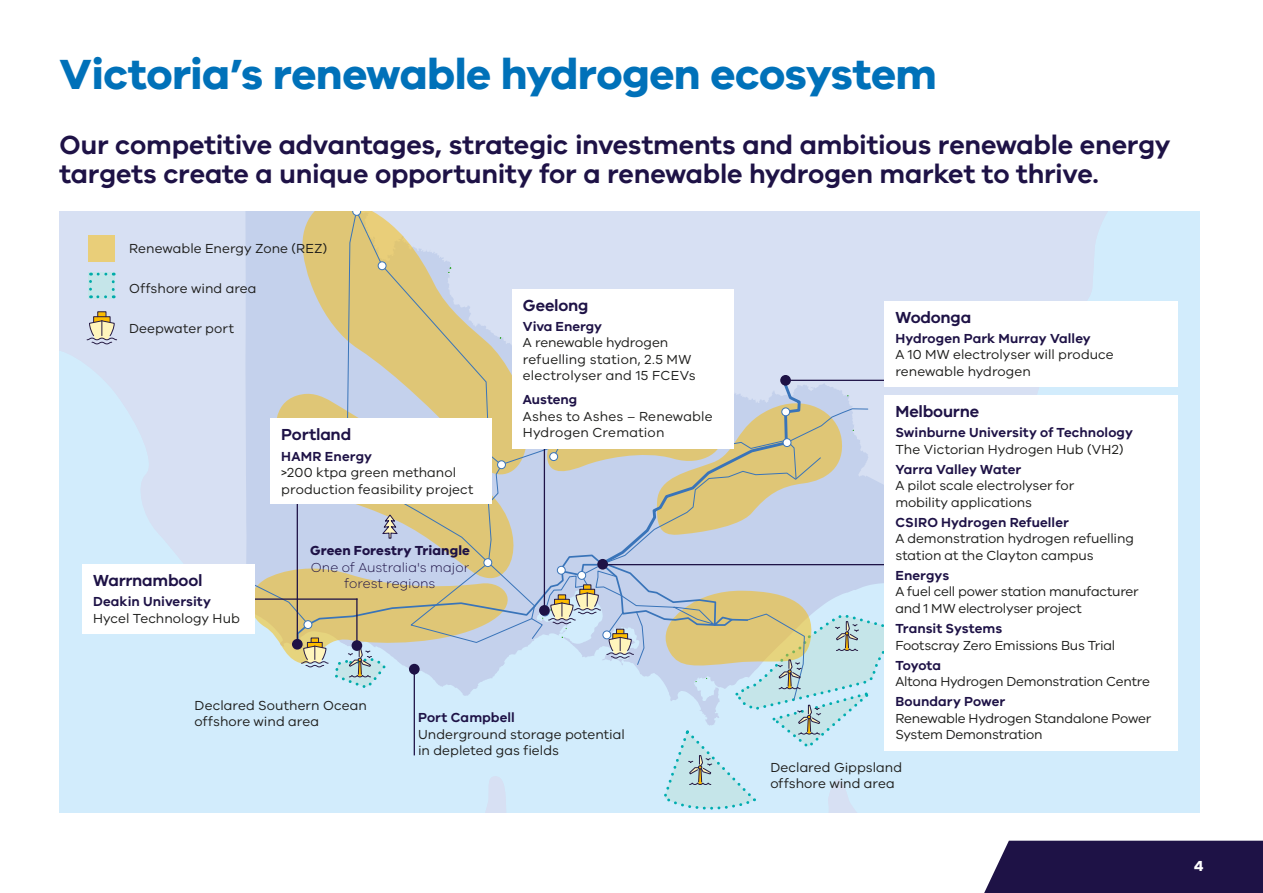
<style>
.page{position:relative;width:1263px;height:893px;background:#fff}
.page>*{position:absolute;margin:0;border:0;box-sizing:border-box;transform-origin:0 0}
.Heading_1{font:700 43.5px "VIC";letter-spacing:-.01em;color:#0071b9}
.Intro_body{font:600 27px/28.5px "VIC";letter-spacing:-.01em;color:#1e1246}
.Heading_2{font:600 16.5px "VIC";letter-spacing:-.01em;color:#1e1246}
.t1{font:700 15px "VIC";color:#fff}
.Body{font:13.5px/16.5px "VIC";letter-spacing:-.005em;color:#1d1d1b}
.Heading_2-2{font:13.5px/16.5px "VIC";letter-spacing:.005em;color:#1d1d1b}
.Body-2{font:600 13.5px/16.5px "VIC";letter-spacing:.005em;color:#1e1246}
.Body_9pt{font:300 13.5px/16.5px "VIC";color:#1e1246;text-align:center}
.Body-3{font:13.5px "VIC";letter-spacing:.015em;color:#1d1d1b}
.s1{font-weight:600;color:#1e1246}
.s2{font-weight:700}
.s3{font-weight:400;color:#1d1d1b}
</style>
<div class="page">
<div style="left:60px;top:211px;width:1140px;height:601px;background:#d2ecfc"></div>
<svg style="left:60px;top:211px;width:169px;height:353px;fill:#d7e0f3"></svg>
<svg style="left:1019px;top:211px;width:89px;height:184px;fill:#d7e0f3"></svg>
<div style="left:898px;top:211px;width:121px;height:184px;background:#d7e0f3"></div>
<svg style="left:86px;top:311px;width:31px;height:34px"></svg>
<div style="left:88px;top:235px;width:27px;height:27px;background:#e9ce79"></div>
<div style="left:88px;top:272px;width:27px;height:27px;background:#c5e5e9"></div>
<svg style="left:91px;top:295px;width:15px;height:3px"></svg>
<svg style="left:89px;top:273px;width:3px;height:16px"></svg>
<svg style="left:98px;top:273px;width:16px;height:3px"></svg>
<svg style="left:112px;top:282px;width:3px;height:16px"></svg>
<svg style="left:229px;top:211px;width:669px;height:601px"></svg>
<hr style="left:414px;top:671px;width:1px;height:84px;background:#1e1246">
<hr style="left:544px;top:448px;width:1px;height:162px;background:#1e1246">
<hr style="left:297px;top:488px;width:1px;height:156px;background:#1e1246">
<hr style="left:603px;top:564px;width:311px;height:1px;background:#1e1246">
<hr style="left:356px;top:598px;width:2px;height:49px;background:#1e1246">
<hr style="left:785px;top:380px;width:129px;height:1px;background:#1e1246">
<div style="left:884px;top:395px;width:294px;height:355px;background:#fff"></div>
<div style="left:884px;top:301px;width:294px;height:86px;background:#fff"></div>
<div style="left:512px;top:289px;width:221px;height:159px;background:#fff"></div>
<div style="left:270px;top:418px;width:222px;height:86px;background:#fff"></div>
<div style="left:597px;top:559px;width:11px;height:11px;background:#1e1246;border-radius:50%"></div>
<div style="left:780px;top:375px;width:11px;height:11px;background:#1e1246;border-radius:50%"></div>
<div style="left:539px;top:605px;width:11px;height:11px;background:#1e1246;border-radius:50%"></div>
<div style="left:409px;top:664px;width:11px;height:10px;background:#1e1246;border-radius:50%"></div>
<div style="left:352px;top:640px;width:10px;height:11px;background:#1e1246;border-radius:50%"></div>
<div style="left:292px;top:639px;width:11px;height:11px;background:#1e1246;border-radius:50%"></div>
<hr style="left:247px;top:598px;width:111px;height:2px;background:#1e1246">
<div style="left:82px;top:564px;width:172px;height:70px;background:#fff"></div>
<div style="left:984px;top:841px;width:279px;height:52px;background:#1e1246"></div>
<p class="Heading_1" style="left:60px;top:47px;width:879px">Victoria’s renewable hydrogen ecosystem</p>
<p class="Intro_body" style="left:60px;top:130px;width:1113px">Our competitive advantages, strategic investments and ambitious renewable energy targets create a unique opportunity for a renewable hydrogen market to thrive.</p>
<p class="Heading_2-2" style="left:129px;top:240px;width:200px">Renewable Energy Zone (REZ)</p>
<p class="Heading_2-2" style="left:129px;top:280px;width:129px">Offshore wind area</p>
<p class="Heading_2-2" style="left:129px;top:320px;width:106px">Deepwater port</p>
<p class="Heading_2" style="left:523px;top:295px;width:67px">Geelong</p>
<p class="Body" style="left:523px;top:318px;width:174px"><span class="s1">Viva Energy<br></span>A renewable hydrogen refuelling station, 2.5 MW electrolyser and 15 FCEVs</p>
<p class="Body" style="left:523px;top:391px;width:191px"><span class="s1">Austeng<br></span>Ashes to Ashes – Renewable</p>
<p class="Heading_2" style="left:93px;top:571px;width:111px">Warrnambool</p>
<p class="Body" style="left:93px;top:593px;width:148px"><span class="s1">Deakin University<br></span>Hycel Technology Hub</p>
<p class="Heading_2" style="left:281px;top:425px;width:71px">Portland</p>
<p class="Body-3" style="left:523px;top:425px;width:143px">Hydrogen Cremation</p>
<p class="Body" style="left:281px;top:447px;width:194px"><span class="s1">HAMR Energy<br></span>&gt;200 ktpa green methanol production feasibility project</p>
<p class="Body_9pt" style="left:310px;top:542px;width:161px"><span class="s2">Green Forestry Triangle<br></span>One of Australia's major forest regions</p>
<p class="Heading_2-2" style="left:195px;top:697px;width:174px">Declared Southern Ocean offshore wind area</p>
<p class="Body" style="left:418px;top:709px;width:208px"><span class="s1">Port Campbell<br></span>Underground storage potential in depleted gas fields</p>
<p class="Heading_2" style="left:895px;top:307px;width:77px">Wodonga</p>
<p class="Body" style="left:895px;top:329px;width:220px"><span class="s1">Hydrogen Park Murray Valley<br></span>A 10 MW electrolyser will produce renewable hydrogen</p>
<p class="Heading_2" style="left:895px;top:401px;width:85px">Melbourne</p>
<p class="Body-2" style="left:895px;top:424px;width:239px">Swinburne University of Technology<br><span class="s3">The Victorian Hydrogen Hub (VH2)</span></p>
<p class="Body" style="left:895px;top:460px;width:180px"><span class="s1">Yarra Valley Water<br></span>A pilot scale electrolyser for mobility applications</p>
<p class="Body" style="left:895px;top:514px;width:240px"><span class="s1">CSIRO Hydrogen Refueller<br></span>A demonstration hydrogen refuelling station at the Clayton campus</p>
<p class="Body" style="left:895px;top:567px;width:245px"><span class="s1">Energys<br></span>A fuel cell power station manufacturer and 1 MW electrolyser project</p>
<p class="Body" style="left:895px;top:620px;width:221px"><span class="s1">Transit Systems<br></span>Footscray Zero Emissions Bus Trial</p>
<p class="Body" style="left:895px;top:656px;width:256px"><span class="s1">Toyota<br></span>Altona Hydrogen Demonstration Centre</p>
<p class="Body" style="left:895px;top:693px;width:257px"><span class="s1">Boundary Power<br></span>Renewable Hydrogen Standalone Power<br>System Demonstration</p>
<p class="Heading_2-2" style="left:770px;top:758px;width:133px">Declared Gippsland offshore wind area</p>
<p class="t1" style="left:1194px;top:857px;width:11px">4</p>
</div>
